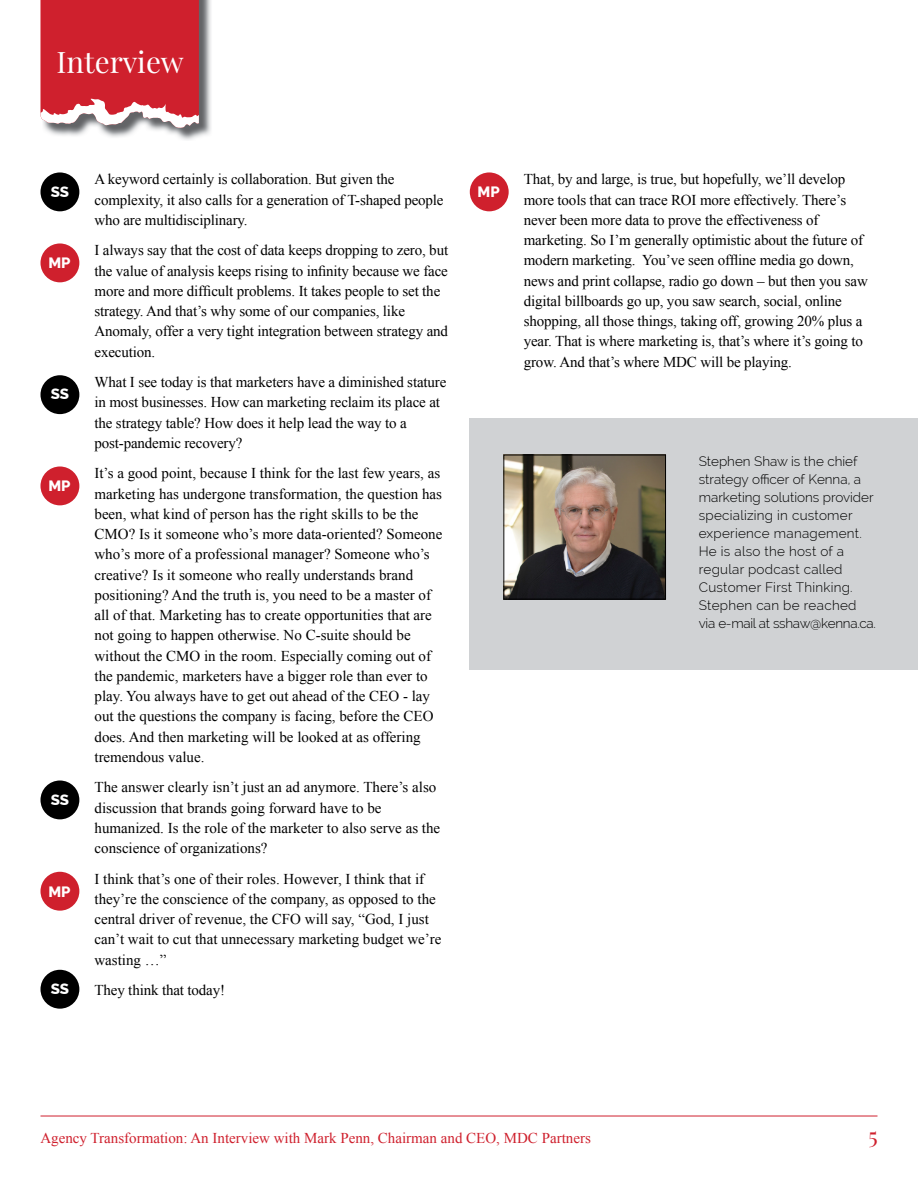
<style>
.page{position:relative;width:918px;height:1188px;background:#fff}
.page>*{position:absolute;margin:0;border:0;box-sizing:border-box;transform-origin:0 0}
.t1{font:38.85px "Playfair Display";color:#fff}
.t2{font:29.55px "Playfair Display";color:#fff}
.t3{font:22.5px "Playfair Display";color:#cf202d}
.t4{font:15px/20.2px "Times New Roman";letter-spacing:-.01em;color:#000}
.t5{font:15px "Times New Roman";color:#cf202d}
.t6{font:800 15px "Raleway";color:#fff}
.t7{font:300 13.5px/18px "Raleway";letter-spacing:.02em;color:#000}
</style>
<div class="page">
<img style="left:45px;top:0;width:166px;height:140px">
<svg style="left:40px;top:0;width:159px;height:128px;background:#cf3945"></svg>
<hr style="left:40px;top:1116px;width:838px;height:1px;background:#cf202d">
<div style="left:40px;top:172px;width:39px;height:39px;background:#000;border-radius:50%"></div>
<div style="left:40px;top:243px;width:39px;height:39px;background:#cf202d;border-radius:50%"></div>
<div style="left:40px;top:375px;width:39px;height:39px;background:#000;border-radius:50%"></div>
<div style="left:40px;top:466px;width:39px;height:39px;background:#cf202d;border-radius:50%"></div>
<div style="left:40px;top:781px;width:39px;height:38px;background:#000;border-radius:50%"></div>
<div style="left:40px;top:872px;width:39px;height:39px;background:#cf202d;border-radius:50%"></div>
<div style="left:40px;top:970px;width:39px;height:39px;background:#000;border-radius:50%"></div>
<div style="left:470px;top:172px;width:39px;height:39px;background:#cf202d;border-radius:50%"></div>
<div style="left:470px;top:418px;width:448px;height:252px;background:#d0d2d4"></div>
<img style="left:506px;top:457px;width:158px;height:140px">
<div style="left:504px;top:455px;width:162px;height:144px;border:1px solid #000"></div>
<h2 class="t2" style="left:56px;top:43px;width:129px">Interview</h2>
<h1 class="t1" style="left:61px;top:50px;width:71px">Gist</h1>
<p class="t6" style="left:51px;top:183px;width:20px">SS</p>
<p class="t6" style="left:48px;top:255px;width:24px">MP</p>
<p class="t6" style="left:51px;top:386px;width:20px">SS</p>
<p class="t6" style="left:48px;top:478px;width:24px">MP</p>
<p class="t6" style="left:51px;top:791px;width:20px">SS</p>
<p class="t6" style="left:48px;top:883px;width:24px">MP</p>
<p class="t4" style="left:95px;top:169px;width:351px">A keyword certainly is collaboration. But given the complexity, it also calls for a generation of T-shaped people who are multidisciplinary.</p>
<p class="t4" style="left:95px;top:240px;width:355px">I always say that the cost of data keeps dropping to zero, but the value of analysis keeps rising to infinity because we face more and more difficult problems. It takes people to set the strategy. And that’s why some of our companies, like Anomaly, offer a very tight integration between strategy and execution.</p>
<p class="t4" style="left:95px;top:372px;width:353px">What I see today is that marketers have a diminished stature in most businesses. How can marketing reclaim its place at the strategy table? How does it help lead the way to a post-pandemic recovery?</p>
<p class="t4" style="left:95px;top:463px;width:349px">It’s a good point, because I think for the last few years, as marketing has undergone transformation, the question has been, what kind of person has the right skills to be the CMO? Is it someone who’s more data-oriented? Someone who’s more of a professional manager? Someone who’s creative? Is it someone who really understands brand positioning? And the truth is, you need to be a master of all of that. Marketing has to create opportunities that are not going to happen otherwise. No C-suite should be without the CMO in the room. Especially coming out of the pandemic, marketers have a bigger role than ever to play. You always have to get out ahead of the CEO - lay out the questions the company is facing, before the CEO does. And then marketing will be looked at as offering tremendous value.</p>
<p class="t4" style="left:95px;top:777px;width:347px">The answer clearly isn’t just an ad anymore. There’s also discussion that brands going forward have to be humanized. Is the role of the marketer to also serve as the conscience of organizations?</p>
<p class="t4" style="left:95px;top:868px;width:349px">I think that’s one of their roles. However, I think that if they’re the conscience of the company, as opposed to the central driver of revenue, the CFO will say, “God, I just can’t wait to cut that unnecessary marketing budget we’re wasting …”</p>
<p class="t6" style="left:51px;top:980px;width:20px">SS</p>
<p class="t4" style="left:95px;top:980px;width:132px">They think that today!</p>
<p class="t6" style="left:478px;top:184px;width:24px">MP</p>
<p class="t4" style="left:524px;top:169px;width:346px">That, by and large, is true, but hopefully, we’ll develop more tools that can trace ROI more effectively. There’s never been more data to prove the effectiveness of marketing. So I’m generally optimistic about the future of modern marketing. You’ve seen offline media go down, news and print collapse, radio go down – but then you saw digital billboards go up, you saw search, social, online shopping, all those things, taking off, growing 20% plus a year. That is where marketing is, that’s where it’s going to grow. And that’s where MDC will be playing.</p>
<p class="t7" style="left:699px;top:453px;width:179px">Stephen Shaw is the chief strategy officer of Kenna, a marketing solutions provider specializing in customer experience management.<br>He is also the host of a regular podcast called<br>Customer First Thinking.<br>Stephen can be reached via e-mail at sshaw@kenna.ca.</p>
<p class="t5" style="left:40px;top:1128px;width:552px">Agency Transformation: An Interview with Mark Penn, Chairman and CEO, MDC Partners</p>
<h3 class="t3" style="left:868px;top:1121px;width:11px">5</h3>
</div>
